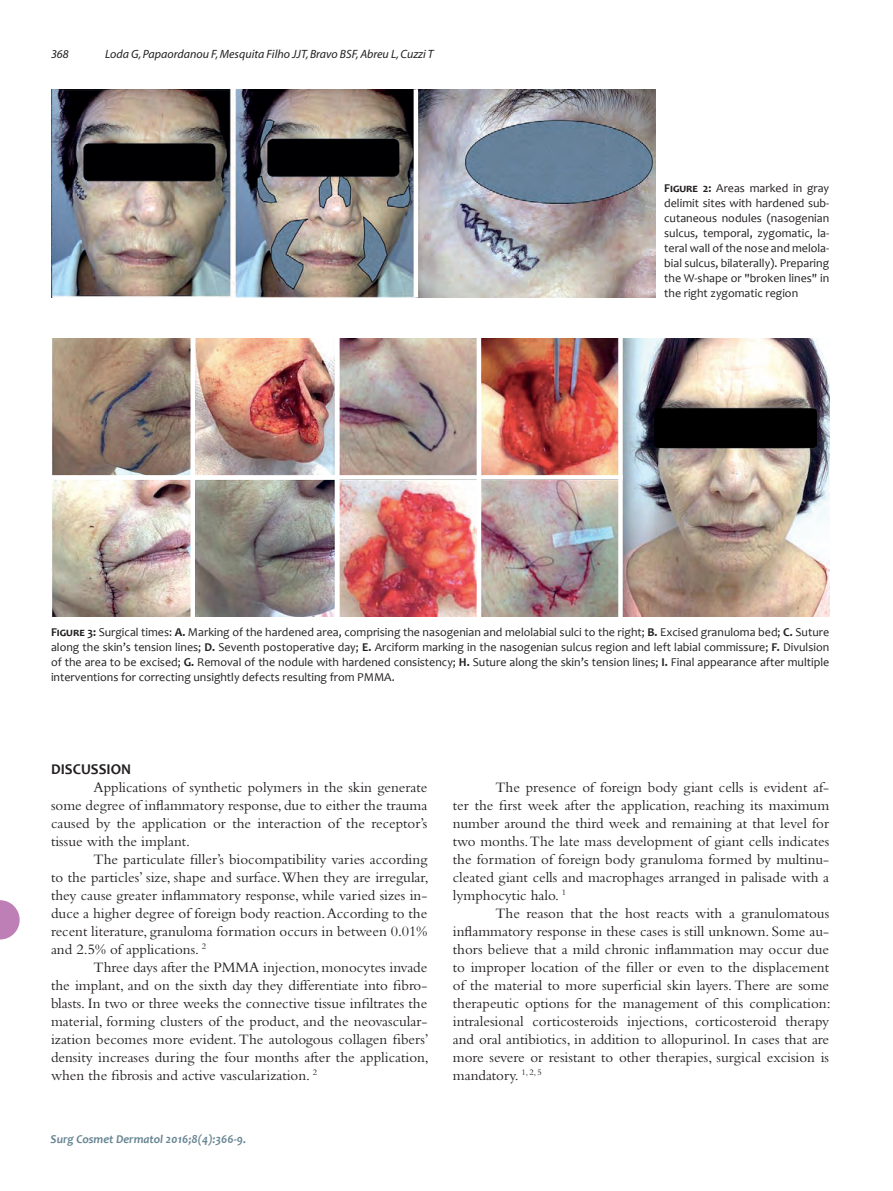
<style>
.page{position:relative;width:893px;height:1191px;background:#fff}
.page>*{position:absolute;margin:0;border:0;box-sizing:border-box;transform-origin:0 0}
.t1{font:15px/18px "Bembo";color:#231f20;text-align:justify}
.t2{font:700 15px "Candara";color:#231f20}
.t3{font:12px/15px "Candara";color:#231f20;text-align:justify}
.t4{font:italic 12px "Myriad";color:#231f20}
.t5{font:italic 700 12px "Candara";color:#678593}
.s1{font-weight:700}
</style>
<div class="page">
<svg style="left:0;top:900px;width:20px;height:39px"></svg>
<img style="left:51px;top:89px;width:605px;height:208px">
<img style="left:51px;top:338px;width:778px;height:278px">
<hr style="left:414px;top:89px;width:4px;height:208px;background:#fff">
<div style="left:190px;top:335px;width:5px;height:285px;background:#fff"></div>
<svg style="left:51px;top:475px;width:567px;height:4px"></svg>
<div style="left:335px;top:335px;width:5px;height:285px;background:#fff"></div>
<hr style="left:477px;top:335px;width:4px;height:285px;background:#fff">
<div style="left:618px;top:335px;width:5px;height:285px;background:#fff"></div>
<p class="t4" style="left:51px;top:48px;width:19px">368</p>
<p class="t4" style="left:105px;top:48px;width:330px">Loda G, Papaordanou F, Mesquita Filho JJT, Bravo BSF, Abreu L, Cuzzi T</p>
<p class="t3" style="left:664px;top:181px;width:167px"><span class="s1">Figure 2:</span> Areas marked in gray delimit sites with hardened sub&shy;cutaneous nodules (nasogenian sulcus, temporal, zygomatic, la&shy;teral wall of the nose and melola&shy;bial sulcus, bilaterally). Preparing the W-shape or "broken lines" in the right zygomatic region</p>
<p class="t3" style="left:51px;top:624px;width:780px"><span class="s1">Figure 3:</span> Surgical times: <span class="s1">A.</span> Marking of the hardened area, comprising the nasogenian and melolabial sulci to the right; <span class="s1">B.</span> Excised granuloma bed; <span class="s1">C.</span> Suture along the skin’s tension lines; <span class="s1">D.</span> Seventh postoperative day; <span class="s1">E.</span> Arciform marking in the nasogenian sulcus region and left labial commissure; <span class="s1">F.</span> Divulsion of the area to be excised; <span class="s1">G.</span> Removal of the nodule with hardened consistency; <span class="s1">H.</span> Suture along the skin’s tension lines; <span class="s1">I.</span> Final appearance after multiple interventions for correcting unsightly defects resulting from PMMA.</p>
<p class="t2" style="left:51px;top:760px;width:82px">DISCUSSION</p>
<p class="t1" style="left:51px;top:778px;width:378px;text-indent:43px">Applications of synthetic polymers in the skin generate some degree of inflammatory response, due to either the trauma caused by the application or the interaction of the receptor’s tissue with the implant.</p>
<p class="t1" style="left:51px;top:850px;width:379px;text-indent:43px">The particulate filler’s biocompatibility varies according to the particles’ size, shape and surface. When they are irregular, they cause greater inflammatory response, while varied sizes in&shy;duce a higher degree of foreign body reaction. According to the recent literature, granuloma formation occurs in between 0.01% and 2.5% of applications. <sup>2</sup></p>
<p class="t1" style="left:51px;top:958px;width:379px;text-indent:43px">Three days after the PMMA injection, monocytes invade the implant, and on the sixth day they differentiate into fibro&shy;blasts. In two or three weeks the connective tissue infiltrates the material, forming clusters of the product, and the neovascular&shy;ization becomes more evident. The autologous collagen fibers’ density increases during the four months after the application, when the fibrosis and active vascularization. <sup>2</sup></p>
<p class="t5" style="left:51px;top:1131px;width:197px">Surg Cosmet Dermatol 2016;8(4):366-9.</p>
<p class="t1" style="left:453px;top:778px;width:378px;text-indent:43px">The presence of foreign body giant cells is evident af&shy;ter the first week after the application, reaching its maximum number around the third week and remaining at that level for two months. The late mass development of giant cells indicates the formation of foreign body granuloma formed by multinu&shy;cleated giant cells and macrophages arranged in palisade with a lymphocytic halo. <sup>1</sup></p>
<p class="t1" style="left:453px;top:904px;width:379px;text-indent:43px">The reason that the host reacts with a granulomatous inflammatory response in these cases is still unknown. Some au&shy;thors believe that a mild chronic inflammation may occur due to improper location of the filler or even to the displacement of the material to more superficial skin layers. There are some therapeutic options for the management of this complication: intralesional corticosteroids injections, corticosteroid therapy and oral antibiotics, in addition to allopurinol. In cases that are more severe or resistant to other therapies, surgical excision is mandatory. <sup>1,</sup> <sup>2,</sup> <sup>5</sup></p>
</div>
